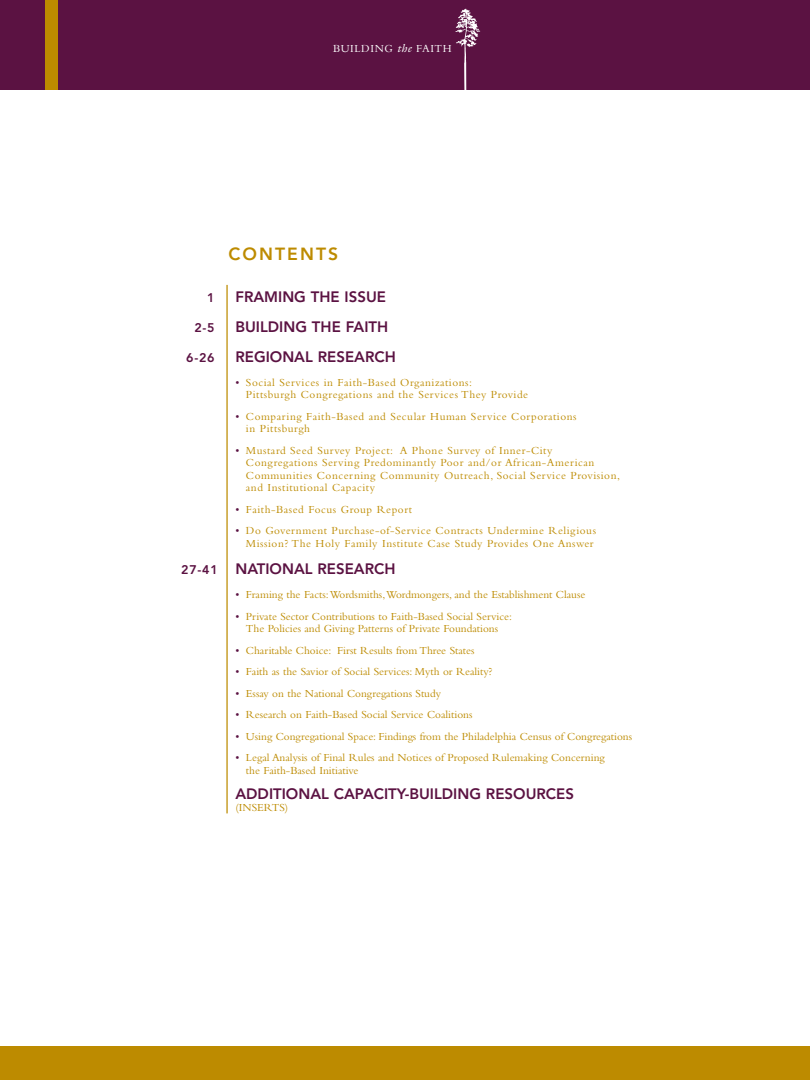
<style>
.page{position:relative;width:810px;height:1080px;background:#fff}
.page>*{position:absolute;margin:0;border:0;box-sizing:border-box;transform-origin:0 0}
.t1{font:800 17.5px "Avenir";letter-spacing:.12em;color:#bd8b00}
.t2{font:800 15px "Avenir";color:#5b1242}
.t3{font:800 12.5px "Avenir";color:#5b1242}
.t4{font:11.25px/12.5px "Bembo";letter-spacing:.015em;color:#bd8b00;text-align:center}
.t5{font:11.25px/12.5px "Bembo";letter-spacing:.05em;color:#bd8b00}
.t6{font:11.25px "Bembo";letter-spacing:.05em;color:#fff}
.s1{font-family:"Galliard";font-style:italic}
.s2{color:#5b1242}
.s3{font-size:12.5px}
</style>
<div class="page">
<div style="left:0;top:0;width:810px;height:90px;background:#5b1242"></div>
<svg style="left:455px;top:9px;width:25px;height:81px"></svg>
<div style="left:45px;top:0;width:13px;height:90px;background:#bd8b00"></div>
<div style="left:0;top:1046px;width:810px;height:34px;background:#bd8b00"></div>
<hr style="left:226px;top:285px;width:2px;height:528px;background:#bd8b00">
<p class="t6" style="left:333px;top:45px;width:120px">BUILDING <span class="s1">the</span> FAITH</p>
<h1 class="t1" style="left:228px;top:247px;width:111px">CONTENTS</h1>
<p class="t3" style="left:207px;top:292px;width:9px">1</p>
<h2 class="t2" style="left:235px;top:290px;width:152px">FRAMING THE ISSUE</h2>
<p class="t3" style="left:194px;top:322px;width:22px">2-5</p>
<h2 class="t2" style="left:235px;top:320px;width:154px">BUILDING THE FAITH</h2>
<p class="t3" style="left:186px;top:352px;width:30px">6-26</p>
<h2 class="t2" style="left:235px;top:350px;width:162px">REGIONAL RESEARCH</h2>
<p class="t5" style="left:246px;top:377px;width:284px;text-indent:-11px"><span class="s2">•</span> Social Services in Faith-Based Organizations:<br>Pittsburgh Congregations and the Services They Provide</p>
<p class="t5" style="left:246px;top:411px;width:332px;text-indent:-11px"><span class="s2">•</span> Comparing Faith-Based and Secular Human Service Corporations in Pittsburgh</p>
<p class="t5" style="left:246px;top:445px;width:376px;text-indent:-11px"><span class="s2">•</span> Mustard Seed Survey Project: A Phone Survey of Inner-City Congregations Serving Predominantly Poor and/or African-American Communities Concerning Community Outreach, Social Service Provision, and Institutional Capacity</p>
<p class="t5" style="left:235px;top:504px;width:178px"><span class="s2">•</span> Faith-Based Focus Group Report</p>
<p class="t5" style="left:235px;top:526px;width:362px;text-align:right"><span class="s2">•</span> Do Government Purchase-of-Service Contracts Undermine Religious<br>Mission? The Holy Family Institute Case Study Provides One Answer</p>
<h2 class="t2" style="left:181px;top:563px;width:216px"><span class="s3">27-41</span> NATIONAL RESEARCH</h2>
<p class="t4" style="left:235px;top:590px;width:352px"><span class="s2">•</span> Framing the Facts:Wordsmiths,Wordmongers, and the Establishment Clause</p>
<p class="t4" style="left:235px;top:611px;width:278px"><span class="s2">•</span> Private Sector Contributions to Faith-Based Social Service:<br>The Policies and Giving Patterns of Private Foundations</p>
<p class="t4" style="left:235px;top:645px;width:241px"><span class="s2">•</span> Charitable Choice: First Results from Three States</p>
<p class="t4" style="left:235px;top:667px;width:259px"><span class="s2">•</span> Faith as the Savior of Social Services: Myth or Reality?</p>
<p class="t4" style="left:235px;top:688px;width:207px"><span class="s2">•</span> Essay on the National Congregations Study</p>
<p class="t4" style="left:235px;top:710px;width:239px"><span class="s2">•</span> Research on Faith-Based Social Service Coalitions</p>
<p class="t4" style="left:235px;top:731px;width:398px"><span class="s2">•</span> Using Congregational Space: Findings from the Philadelphia Census of Congregations</p>
<p class="t4" style="left:246px;top:753px;width:360px;text-align:left;text-indent:-11px"><span class="s2">•</span> Legal Analysis of Final Rules and Notices of Proposed Rulemaking Concerning the Faith-Based Initiative</p>
<h2 class="t2" style="left:235px;top:788px;width:340px">ADDITIONAL CAPACITY-BUILDING RESOURCES</h2>
<p class="t4" style="left:235px;top:803px;width:54px">(INSERTS)</p>
</div>
